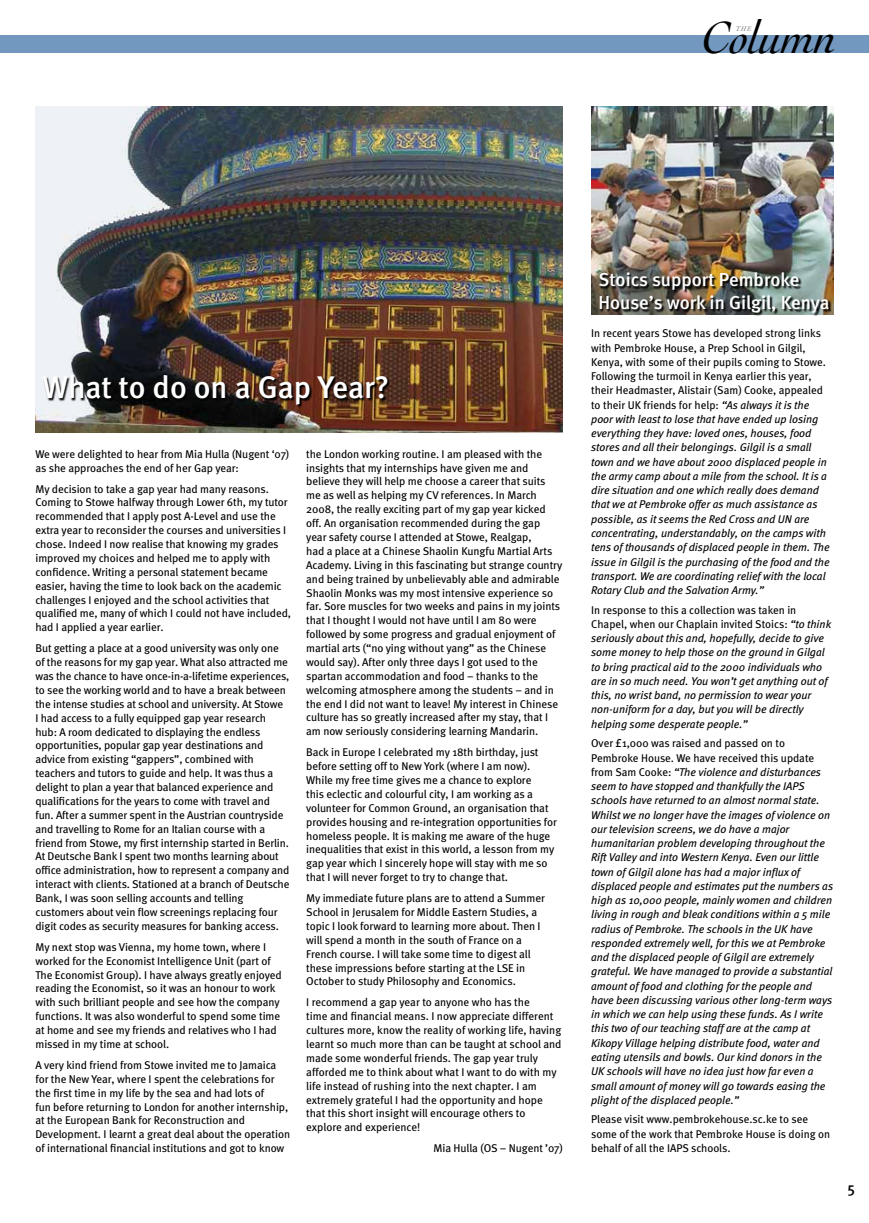
<style>
.page{position:relative;width:869px;height:1223px;background:#fff}
.page>*{position:absolute;margin:0;border:0;box-sizing:border-box;transform-origin:0 0}
.t1{font:italic 47.25px "Cochin";letter-spacing:-.02em;color:#000}
.t2{font:500 31.25px "Meta";color:#fff}
.t3{font:500 18.75px/22.5px "Meta";color:#fff}
.t4{font:500 15px "Meta";color:#000}
.t5{font:11.25px/13.9px "Meta";letter-spacing:-.005em;color:#000}
.t6{font:italic 11.25px/14.2px "Meta";color:#000}
.t7{font:italic 7.25px "Cochin";color:#808285}
.s1{font-style:normal}
</style>
<div class="page">
<img style="left:591px;top:106px;width:242px;height:208px">
<img style="left:35px;top:106px;width:527px;height:326px">
<div style="left:0;top:35px;width:868px;height:18px;background:#7298c0"></div>
<img style="left:43px;top:376px;width:347px;height:32px">
<img style="left:599px;top:273px;width:232px;height:43px">
<h1 class="t1" style="left:701px;top:11px;width:137px">Column</h1>
<p class="t7" style="left:735px;top:25px;width:17px">THE</p>
<h2 class="t2" style="left:43px;top:369px;width:348px">What to do on a Gap Year?</h2>
<p class="t5" style="left:35px;top:446px;width:255px">We were delighted to hear from Mia Hulla (Nugent ‘07) as she approaches the end of her Gap year:</p>
<p class="t5" style="left:35px;top:481px;width:257px">My decision to take a gap year had many reasons.<br>Coming to Stowe halfway through Lower 6th, my tutor recommended that I apply post A-Level and use the extra year to reconsider the courses and universities I chose. Indeed I now realise that knowing my grades improved my choices and helped me to apply with confidence. Writing a personal statement became easier, having the time to look back on the academic challenges I enjoyed and the school activities that qualified me, many of which I could not have included, had I applied a year earlier.</p>
<p class="t5" style="left:35px;top:641px;width:255px">But getting a place at a good university was only one of the reasons for my gap year. What also attracted me was the chance to have once-in-a-lifetime experiences, to see the working world and to have a break between the intense studies at school and university. At Stowe<br>I had access to a fully equipped gap year research hub: A room dedicated to displaying the endless opportunities, popular gap year destinations and advice from existing “gappers”, combined with teachers and tutors to guide and help. It was thus a delight to plan a year that balanced experience and qualifications for the years to come with travel and fun. After a summer spent in the Austrian countryside and travelling to Rome for an Italian course with a friend from Stowe, my first internship started in Berlin.<br>At Deutsche Bank I spent two months learning about office administration, how to represent a company and interact with clients. Stationed at a branch of Deutsche Bank, I was soon selling accounts and telling customers about vein flow screenings replacing four digit codes as security measures for banking access.</p>
<p class="t5" style="left:35px;top:939px;width:248px">My next stop was Vienna, my home town, where I worked for the Economist Intelligence Unit (part of The Economist Group). I have always greatly enjoyed reading the Economist, so it was an honour to work with such brilliant people and see how the company functions. It was also wonderful to spend some time at home and see my friends and relatives who I had missed in my time at school.</p>
<p class="t5" style="left:35px;top:1057px;width:256px">A very kind friend from Stowe invited me to Jamaica for the New Year, where I spent the celebrations for the first time in my life by the sea and had lots of<br>fun before returning to London for another internship, at the European Bank for Reconstruction and Development. I learnt a great deal about the operation of international financial institutions and got to know</p>
<p class="t5" style="left:306px;top:447px;width:257px">the London working routine. I am pleased with the insights that my internships have given me and believe they will help me choose a career that suits me as well as helping my CV references. In March 2008, the really exciting part of my gap year kicked off. An organisation recommended during the gap year safety course I attended at Stowe, Realgap,<br>had a place at a Chinese Shaolin Kungfu Martial Arts Academy. Living in this fascinating but strange country and being trained by unbelievably able and admirable Shaolin Monks was my most intensive experience so far. Sore muscles for two weeks and pains in my joints that I thought I would not have until I am 80 were followed by some progress and gradual enjoyment of martial arts (“no ying without yang” as the Chinese would say). After only three days I got used to the spartan accommodation and food – thanks to the welcoming atmosphere among the students – and in the end I did not want to leave! My interest in Chinese culture has so greatly increased after my stay, that I am now seriously considering learning Mandarin.</p>
<p class="t5" style="left:306px;top:745px;width:252px">Back in Europe I celebrated my 18th birthday, just before setting off to New York (where I am now).<br>While my free time gives me a chance to explore<br>this eclectic and colourful city, I am working as a volunteer for Common Ground, an organisation that provides housing and re-integration opportunities for homeless people. It is making me aware of the huge inequalities that exist in this world, a lesson from my gap year which I sincerely hope will stay with me so that I will never forget to try to change that.</p>
<p class="t5" style="left:306px;top:891px;width:240px">My immediate future plans are to attend a Summer School in Jerusalem for Middle Eastern Studies, a topic I look forward to learning more about. Then I will spend a month in the south of France on a French course. I will take some time to digest all these impressions before starting at the LSE in October to study Philosophy and Economics.</p>
<p class="t5" style="left:306px;top:995px;width:257px">I recommend a gap year to anyone who has the<br>time and financial means. I now appreciate different cultures more, know the reality of working life, having learnt so much more than can be taught at school and made some wonderful friends. The gap year truly afforded me to think about what I want to do with my life instead of rushing into the next chapter. I am extremely grateful I had the opportunity and hope that this short insight will encourage others to explore and experience!</p>
<p class="t5" style="left:433px;top:1141px;width:131px">Mia Hulla (OS – Nugent ’07)</p>
<h3 class="t3" style="left:598px;top:268px;width:232px">Stoics support Pembroke<br>House’s work in Gilgil, Kenya</h3>
<p class="t6" style="left:591px;top:326px;width:240px"><span class="s1">In recent years Stowe has developed strong links with Pembroke House, a Prep School in Gilgil, Kenya, with some of their pupils coming to Stowe.<br>Following the turmoil in Kenya earlier this year, their Headmaster, Alistair (Sam) Cooke, appealed to their UK friends for help:</span> “As always it is the poor with least to lose that have ended up losing everything they have: loved ones, houses, food stores and all their belongings. Gilgil is a small town and we have about 2000 displaced people in the army camp about a mile from the school. It is a dire situation and one which really does demand that we at Pembroke offer as much assistance as possible, as it seems the Red Cross and UN are concentrating, understandably, on the camps with tens of thousands of displaced people in them. The issue in Gilgil is the purchasing of the food and the transport. We are coordinating relief with the local Rotary Club and the Salvation Army.”</p>
<p class="t6" style="left:591px;top:602px;width:241px"><span class="s1">In response to this a collection was taken in Chapel, when our Chaplain invited Stoics:</span> “to think seriously about this and, hopefully, decide to give some money to help those on the ground in Gilgal to bring practical aid to the 2000 individuals who are in so much need. You won’t get anything out of this, no wrist band, no permission to wear your non-uniform for a day, but you will be directly helping some desperate people.”</p>
<p class="t6" style="left:591px;top:736px;width:243px"><span class="s1">Over £1,000 was raised and passed on to Pembroke House. We have received this update from Sam Cooke:</span> “The violence and disturbances seem to have stopped and thankfully the IAPS schools have returned to an almost normal state.<br>Whilst we no longer have the images of violence on our television screens, we do have a major humanitarian problem developing throughout the Rift Valley and into Western Kenya. Even our little town of Gilgil alone has had a major influx of displaced people and estimates put the numbers as high as 10,000 people, mainly women and children living in rough and bleak conditions within a 5 mile radius of Pembroke. The schools in the UK have responded extremely well, for this we at Pembroke and the displaced people of Gilgil are extremely grateful. We have managed to provide a substantial amount of food and clothing for the people and have been discussing various other long-term ways in which we can help using these funds. As I write this two of our teaching staff are at the camp at Kikopy Village helping distribute food, water and eating utensils and bowls. Our kind donors in the UK schools will have no idea just how far even a small amount of money will go towards easing the plight of the displaced people.”</p>
<p class="t5" style="left:591px;top:1112px;width:240px;line-height:14.2px">Please visit www.pembrokehouse.sc.ke to see some of the work that Pembroke House is doing on behalf of all the IAPS schools.</p>
<h3 class="t4" style="left:847px;top:1179px;width:9px">5</h3>
</div>
